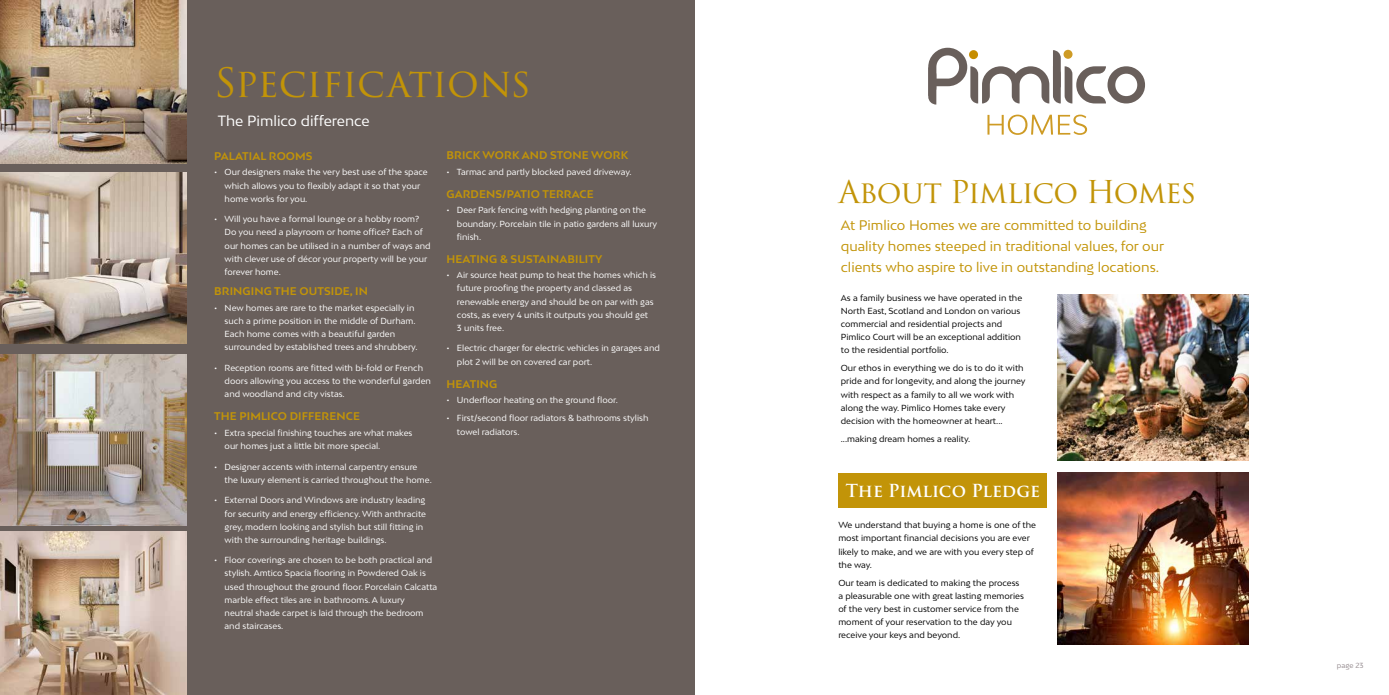
<style>
.page{position:relative;width:1389px;height:695px;background:#fff}
.page>*{position:absolute;margin:0;border:0;box-sizing:border-box;transform-origin:0 0}
.t1{font:39.38px "Trajan Pro 3";letter-spacing:-.01em;color:#c29408}
.t2{font:30.62px "Trajan Pro 3";letter-spacing:-.03em;color:#c29408}
.t3{font:600 17.5px "Trajan Pro 3";letter-spacing:-.005em;color:#fff}
.t4{font:14px "Bw Mitga";color:#fff}
.t5{font:13.12px/21px "Bw Mitga";color:#c29408}
.t6{font:700 10.5px "Bw Mitga";letter-spacing:.01em;color:#c29408}
.t7{font:8.31px/13.1px "Bw Mitga";color:#fff}
.t8{font:8.31px/13.1px "Bw Mitga";color:#000}
.t9{font:7px "Bw Mitga";color:#968c90}
</style>
<div class="page">
<div style="left:0;top:0;width:694px;height:694px;background:#695f5b"></div>
<div style="left:838px;top:473px;width:209px;height:35px;background:#c29408"></div>
<img style="left:1058px;top:294px;width:190px;height:166px">
<img style="left:1058px;top:472px;width:190px;height:172px">
<svg style="left:987px;top:115px;width:100px;height:20px"></svg>
<svg style="left:928px;top:48px;width:217px;height:57px"></svg>
<img style="left:0;top:0;width:186px;height:164px">
<img style="left:0;top:172px;width:186px;height:171px">
<img style="left:0;top:354px;width:186px;height:171px">
<img style="left:0;top:531px;width:186px;height:163px">
<h1 class="t1" style="left:214px;top:55px;width:318px">Specifications</h1>
<h3 class="t4" style="left:218px;top:112px;width:153px">The Pimlico difference</h3>
<p class="t6" style="left:214px;top:149px;width:100px">PALATIAL ROOMS</p>
<p class="t7" style="left:225px;top:165px;width:205px;text-indent:-10px">• Our designers make the very best use of the space which allows you to flexibly adapt it so that your home works for you.</p>
<p class="t7" style="left:225px;top:212px;width:208px;text-indent:-10px">• Will you have a formal lounge or a hobby room?<br>Do you need a playroom or home office? Each of our homes can be utilised in a number of ways and with clever use of décor your property will be your forever home.</p>
<p class="t6" style="left:214px;top:284px;width:155px">BRINGING THE OUTSIDE, IN</p>
<p class="t7" style="left:225px;top:301px;width:195px;text-indent:-10px">• New homes are rare to the market especially in such a prime position in the middle of Durham.<br>Each home comes with a beautiful garden surrounded by established trees and shrubbery.</p>
<p class="t7" style="left:225px;top:361px;width:208px;text-indent:-10px">• Reception rooms are fitted with bi-fold or French doors allowing you access to the wonderful garden and woodland and city vistas.</p>
<p class="t6" style="left:214px;top:409px;width:147px">THE PIMLICO DIFFERENCE</p>
<p class="t7" style="left:225px;top:426px;width:189px;text-indent:-10px">• Extra special finishing touches are what makes our homes just a little bit more special.</p>
<p class="t7" style="left:225px;top:459px;width:209px;text-indent:-10px">• Designer accents with internal carpentry ensure the luxury element is carried throughout the home.</p>
<p class="t7" style="left:225px;top:493px;width:203px;text-indent:-10px">• External Doors and Windows are industry leading for security and energy efficiency. With anthracite grey, modern looking and stylish but still fitting in with the surrounding heritage buildings.</p>
<p class="t7" style="left:225px;top:553px;width:214px;text-indent:-10px">• Floor coverings are chosen to be both practical and stylish. Amtico Spacia flooring in Powdered Oak is used throughout the ground floor. Porcelain Calcatta marble effect tiles are in bathrooms. A luxury<br>neutral shade carpet is laid through the bedroom and staircases.</p>
<p class="t6" style="left:447px;top:148px;width:183px">BRICK WORK AND STONE WORK</p>
<p class="t7" style="left:446px;top:165px;width:187px">• Tarmac and partly blocked paved driveway.</p>
<p class="t6" style="left:447px;top:187px;width:149px">GARDENS/PATIO TERRACE</p>
<p class="t7" style="left:457px;top:203px;width:202px;text-indent:-10px">• Deer Park fencing with hedging planting on the boundary. Porcelain tile in patio gardens all luxury finish.</p>
<p class="t6" style="left:447px;top:252px;width:157px">HEATING &amp; SUSTAINABILITY</p>
<p class="t7" style="left:457px;top:268px;width:201px;text-indent:-10px">• Air source heat pump to heat the homes which is future proofing the property and classed as renewable energy and should be on par with gas costs, as every 4 units it outputs you should get<br>3 units free.</p>
<p class="t7" style="left:457px;top:341px;width:204px;text-indent:-10px">• Electric charger for electric vehicles in garages and plot 2 will be on covered car port.</p>
<p class="t6" style="left:447px;top:377px;width:52px">HEATING</p>
<p class="t7" style="left:446px;top:393px;width:173px">• Underfloor heating on the ground floor.</p>
<p class="t7" style="left:457px;top:411px;width:193px;text-indent:-10px">• First/second floor radiators &amp; bathrooms stylish towel radiators.</p>
<h2 class="t2" style="left:838px;top:171px;width:359px">About Pimlico Homes</h2>
<h3 class="t5" style="left:841px;top:214px;width:325px">At Pimlico Homes we are committed to building quality homes steeped in traditional values, for our clients who aspire to live in outstanding locations.</h3>
<p class="t8" style="left:841px;top:291px;width:183px">As a family business we have operated in the North East, Scotland and London on various commercial and residential projects and Pimlico Court will be an exceptional addition to the residential portfolio.</p>
<p class="t8" style="left:841px;top:361px;width:186px">Our ethos in everything we do is to do it with pride and for longevity, and along the journey with respect as a family to all we work with along the way. Pimlico Homes take every decision with the homeowner at heart...</p>
<p class="t8" style="left:841px;top:432px;width:131px">...making dream homes a reality.</p>
<h3 class="t3" style="left:846px;top:477px;width:196px">The Pimlico Pledge</h3>
<p class="t8" style="left:838px;top:518px;width:199px">We understand that buying a home is one of the most important financial decisions you are ever likely to make, and we are with you every step of the way.</p>
<p class="t8" style="left:838px;top:576px;width:187px">Our team is dedicated to making the process a pleasurable one with great lasting memories of the very best in customer service from the moment of your reservation to the day you receive your keys and beyond.</p>
<p class="t9" style="left:1337px;top:660px;width:28px">page 23</p>
</div>
